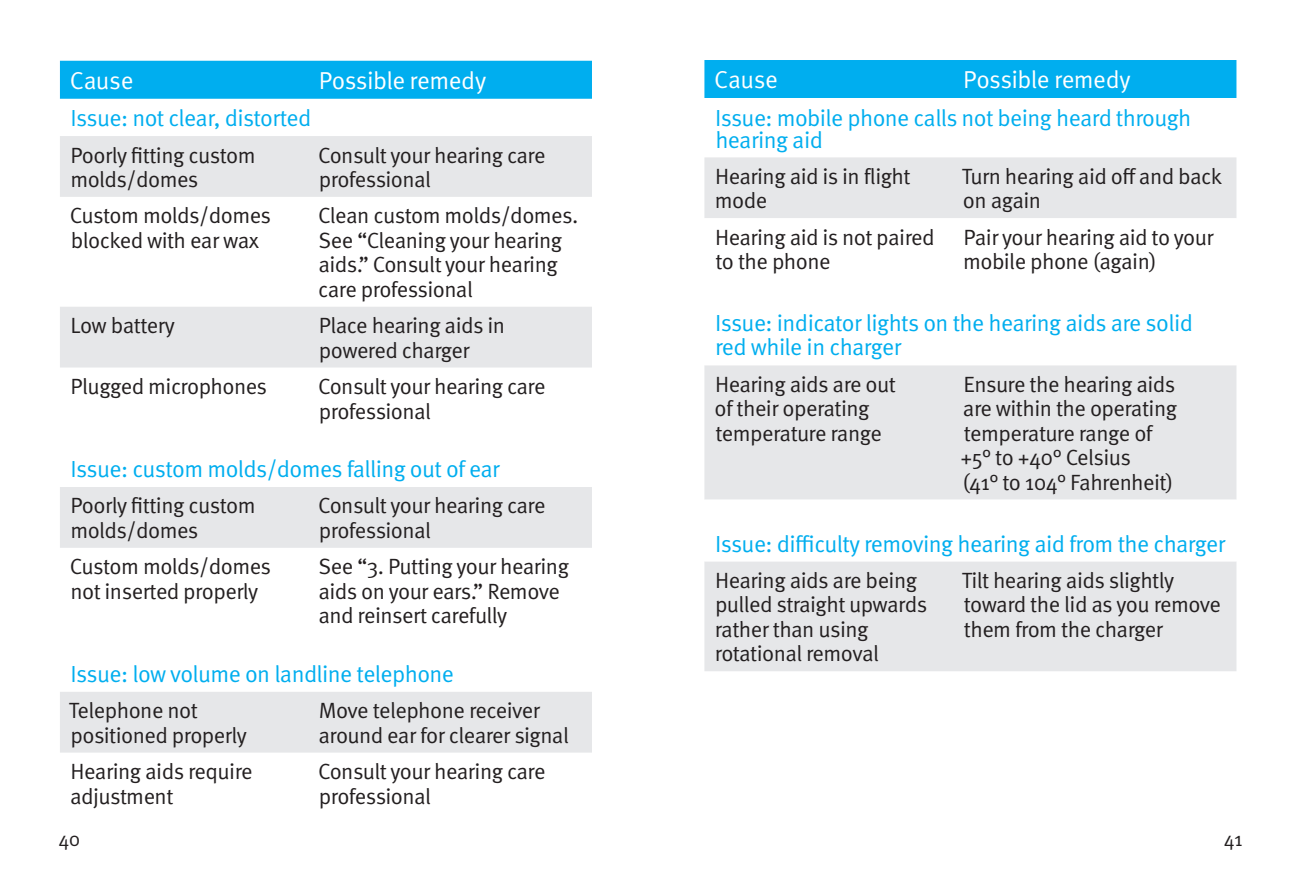
<style>
.page{position:relative;width:1304px;height:886px;background:#fff}
.page>*{position:absolute;margin:0;border:0;box-sizing:border-box;transform-origin:0 0}
.TSG_chart_header{font:24.5px "Meta OT Norm";letter-spacing:-.02em;color:#fff}
.troubleshooting_guid{font:23.25px/22px "Meta OT Norm";letter-spacing:-.025em;color:#00aeef}
.troubleshooting_text{font:22px/24.5px "Meta OT Norm";letter-spacing:-.025em;color:#231f20}
.t1{font:20px "Meta OT Norm";color:#231f20}
</style>
<div class="page">
<div style="left:60px;top:61px;width:532px;height:38px;background:#00aeef"></div>
<svg style="left:60px;top:136px;width:532px;height:616px"></svg>
<svg style="left:60px;top:428px;width:532px;height:226px"></svg>
<div style="left:704px;top:60px;width:532px;height:38px;background:#00aeef"></div>
<div style="left:704px;top:157px;width:532px;height:514px;background:#e6e7e9"></div>
<svg style="left:704px;top:218px;width:532px;height:61px"></svg>
<svg style="left:704px;top:279px;width:532px;height:282px"></svg>
<p class="TSG_chart_header" style="left:70px;top:66px;width:65px">Cause</p>
<p class="TSG_chart_header" style="left:319px;top:66px;width:169px">Possible remedy</p>
<p class="troubleshooting_guid" style="left:71px;top:107px;width:242px">Issue: not clear, distorted</p>
<p class="troubleshooting_text" style="left:70px;top:143px;width:187px">Poorly fitting custom molds/domes</p>
<p class="troubleshooting_text" style="left:318px;top:143px;width:229px">Consult your hearing care professional</p>
<p class="troubleshooting_text" style="left:70px;top:204px;width:203px">Custom molds/domes blocked with ear wax</p>
<p class="troubleshooting_text" style="left:318px;top:204px;width:262px">Clean custom molds/domes.<br>See “Cleaning your hearing aids.” Consult your hearing care professional</p>
<p class="troubleshooting_text" style="left:71px;top:314px;width:106px">Low battery</p>
<p class="troubleshooting_text" style="left:319px;top:314px;width:188px">Place hearing aids in powered charger</p>
<p class="troubleshooting_text" style="left:71px;top:374px;width:198px">Plugged microphones</p>
<p class="troubleshooting_text" style="left:318px;top:374px;width:229px">Consult your hearing care professional</p>
<p class="troubleshooting_guid" style="left:71px;top:458px;width:431px">Issue: custom molds/domes falling out of ear</p>
<p class="troubleshooting_text" style="left:70px;top:494px;width:187px">Poorly fitting custom molds/domes</p>
<p class="troubleshooting_text" style="left:318px;top:494px;width:229px">Consult your hearing care professional</p>
<p class="troubleshooting_text" style="left:70px;top:555px;width:203px">Custom molds/domes not inserted properly</p>
<p class="troubleshooting_text" style="left:318px;top:555px;width:252px">See “3. Putting your hearing aids on your ears.” Remove and reinsert carefully</p>
<p class="troubleshooting_guid" style="left:71px;top:663px;width:385px">Issue: low volume on landline telephone</p>
<p class="troubleshooting_text" style="left:69px;top:699px;width:179px">Telephone not positioned properly</p>
<p class="troubleshooting_text" style="left:318px;top:699px;width:252px">Move telephone receiver around ear for clearer signal</p>
<p class="troubleshooting_text" style="left:70px;top:759px;width:184px">Hearing aids require adjustment</p>
<p class="troubleshooting_text" style="left:318px;top:759px;width:229px">Consult your hearing care professional</p>
<p class="TSG_chart_header" style="left:714px;top:65px;width:65px">Cause</p>
<p class="TSG_chart_header" style="left:963px;top:65px;width:169px">Possible remedy</p>
<p class="troubleshooting_guid" style="left:715px;top:107px;width:478px">Issue: mobile phone calls not being heard through hearing aid</p>
<p class="troubleshooting_text" style="left:715px;top:164px;width:197px">Hearing aid is in flight mode</p>
<p class="troubleshooting_text" style="left:962px;top:164px;width:262px">Turn hearing aid off and back on again</p>
<p class="troubleshooting_text" style="left:715px;top:225px;width:221px">Hearing aid is not paired to the phone</p>
<p class="troubleshooting_text" style="left:963px;top:225px;width:252px">Pair your hearing aid to your mobile phone (again)</p>
<p class="troubleshooting_guid" style="left:715px;top:311px;width:480px;line-height:24.5px">Issue: indicator lights on the hearing aids are solid red while in charger</p>
<p class="troubleshooting_text" style="left:715px;top:372px;width:183px">Hearing aids are out of their operating temperature range</p>
<p class="troubleshooting_text" style="left:960px;top:372px;width:218px">Ensure the hearing aids are within the operating temperature range of +5° to +40° Celsius<br>(41° to 104° Fahrenheit)</p>
<p class="troubleshooting_guid" style="left:715px;top:533px;width:512px">Issue: difficulty removing hearing aid from the charger</p>
<p class="troubleshooting_text" style="left:715px;top:568px;width:214px">Hearing aids are being pulled straight upwards rather than using rotational removal</p>
<p class="troubleshooting_text" style="left:962px;top:568px;width:261px">Tilt hearing aids slightly toward the lid as you remove them from the charger</p>
<p class="t1" style="left:58px;top:827px;width:23px">40</p>
<p class="t1" style="left:1224px;top:827px;width:20px">41</p>
</div>
